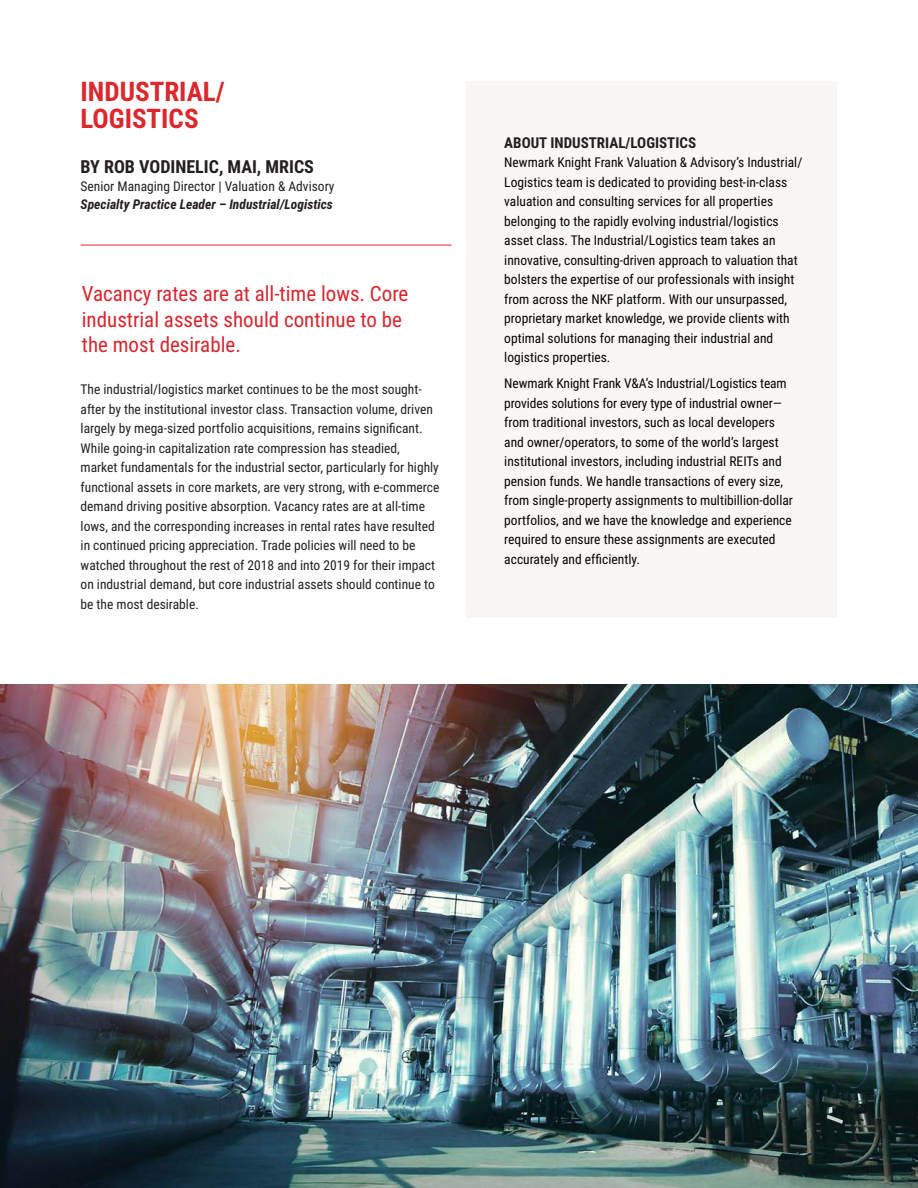
<style>
.page{position:relative;width:918px;height:1188px;background:#fff}
.page>*{position:absolute;margin:0;border:0;box-sizing:border-box;transform-origin:0 0}
.t1{font:700 27px/27px "Roboto Condensed";color:#dc272d}
.t2{font:21px/25.2px "Roboto Condensed";color:#d8252e}
.t3{font:700 18px "Roboto Condensed";color:#231f20}
.t4{font:700 15px "Roboto Condensed";color:#231f20}
.t5{font:13.5px/19.5px "Roboto Condensed";color:#040503}
.t6{font:13.5px/19.5px "Roboto Condensed";color:#231f20}
.t7{font:italic 700 13.5px "Roboto Condensed";color:#231f20}
</style>
<div class="page">
<hr style="left:81px;top:245px;width:371px;height:1px;background:#dc272d">
<img style="left:0;top:684px;width:918px;height:504px">
<div style="left:466px;top:81px;width:371px;height:537px;background:#f9f6f6"></div>
<h1 class="t1" style="left:81px;top:77px;width:146px">INDUSTRIAL/<br>LOGISTICS</h1>
<h3 class="t3" style="left:81px;top:154px;width:235px">BY ROB VODINELIC, MAI, MRICS</h3>
<p class="t6" style="left:81px;top:176px;width:255px">Senior Managing Director | Valuation &amp; Advisory</p>
<p class="t7" style="left:81px;top:194px;width:254px">Specialty Practice Leader – Industrial/Logistics</p>
<h2 class="t2" style="left:82px;top:281px;width:328px">Vacancy rates are at all-time lows. Core industrial assets should continue to be the most desirable.</h2>
<p class="t6" style="left:81px;top:379px;width:360px">The industrial/logistics market continues to be the most sought&shy;after by the institutional investor class. Transaction volume, driven largely by mega-sized portfolio acquisitions, remains significant.<br>While going-in capitalization rate compression has steadied, market fundamentals for the industrial sector, particularly for highly functional assets in core markets, are very strong, with e-commerce demand driving positive absorption. Vacancy rates are at all-time lows, and the corresponding increases in rental rates have resulted in continued pricing appreciation. Trade policies will need to be watched throughout the rest of 2018 and into 2019 for their impact on industrial demand, but core industrial assets should continue to be the most desirable.</p>
<p class="t4" style="left:504px;top:132px;width:193px">ABOUT INDUSTRIAL/LOGISTICS</p>
<p class="t5" style="left:504px;top:152px;width:300px">Newmark Knight Frank Valuation &amp; Advisory’s Industrial/ Logistics team is dedicated to providing best-in-class valuation and consulting services for all properties belonging to the rapidly evolving industrial/logistics asset class. The Industrial/Logistics team takes an innovative, consulting-driven approach to valuation that bolsters the expertise of our professionals with insight from across the NKF platform. With our unsurpassed, proprietary market knowledge, we provide clients with optimal solutions for managing their industrial and logistics properties.</p>
<p class="t5" style="left:504px;top:373px;width:290px">Newmark Knight Frank V&amp;A’s Industrial/Logistics team provides solutions for every type of industrial owner— from traditional investors, such as local developers and owner/operators, to some of the world’s largest institutional investors, including industrial REITs and pension funds. We handle transactions of every size, from single-property assignments to multibillion-dollar portfolios, and we have the knowledge and experience required to ensure these assignments are executed accurately and efficiently.</p>
</div>
